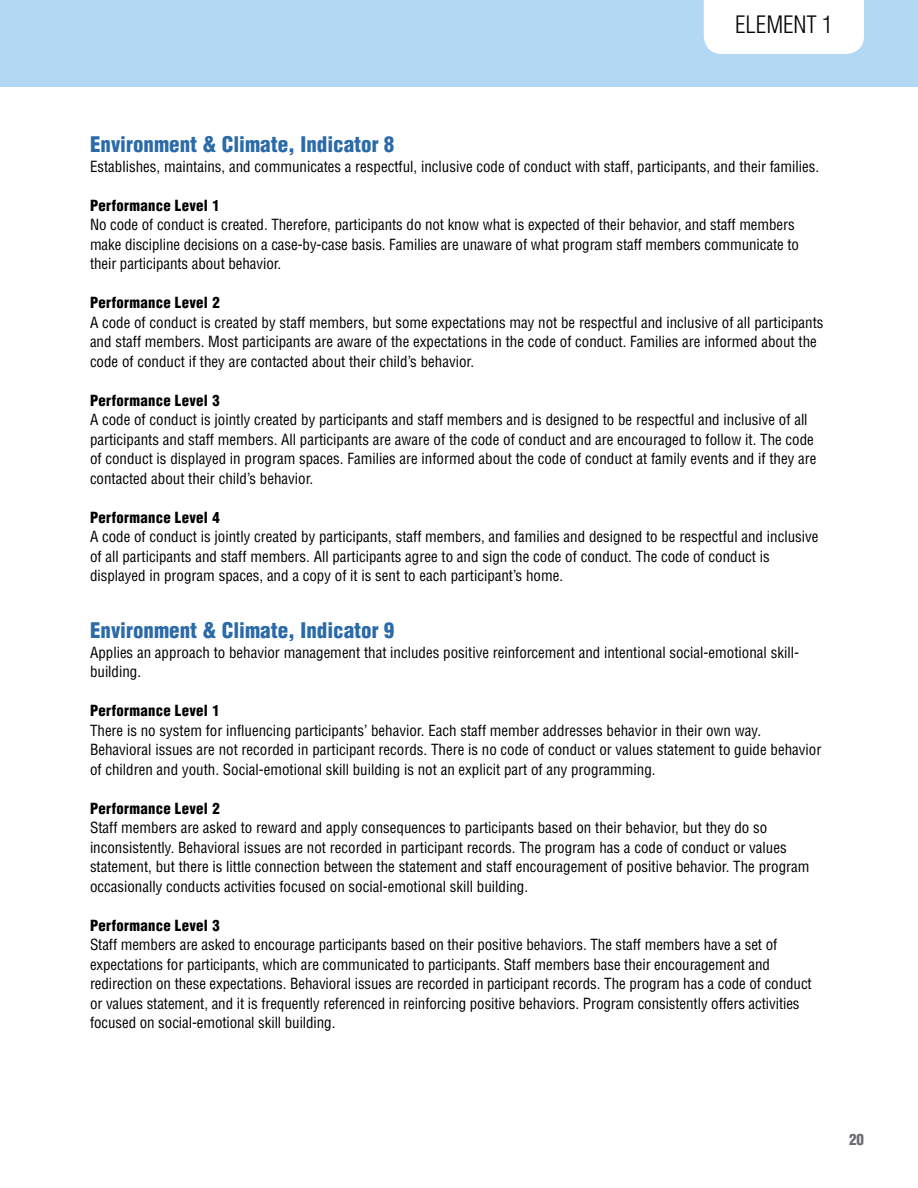
<style>
.page{position:relative;width:918px;height:1188px;background:#fff}
.page>*{position:absolute;margin:0;border:0;box-sizing:border-box;transform-origin:0 0}
.t1{font:300 condensed 23.4px "Helvetica LT Std";color:#000}
.t2{font:900 condensed 21px "Helvetica LT Std";color:#2b6aa8}
.t3{font:condensed 15px/19.5px "Helvetica LT Std";color:#000}
.t4{font:900 condensed 15px "Helvetica LT Std";letter-spacing:.02em;color:#000}
.t5{font:900 condensed 15px "Helvetica LT Std";color:#6d6e71}
</style>
<div class="page">
<div style="left:0;top:0;width:918px;height:86px;background:#b2d8f3"></div>
<div style="left:704px;top:0;width:160px;height:54px;background:#fff"></div>
<h1 class="t1" style="left:735px;top:10px;width:99px">ELEMENT 1</h1>
<h2 class="t2" style="left:90px;top:131px;width:306px">Environment &amp; Climate, Indicator 8</h2>
<p class="t3" style="left:90px;top:156px;width:731px">Establishes, maintains, and communicates a respectful, inclusive code of conduct with staff, participants, and their families.</p>
<p class="t4" style="left:90px;top:196px;width:131px">Performance Level 1</p>
<p class="t3" style="left:90px;top:215px;width:710px">No code of conduct is created. Therefore, participants do not know what is expected of their behavior, and staff members make discipline decisions on a case-by-case basis. Families are unaware of what program staff members communicate to their participants about behavior.</p>
<p class="t4" style="left:90px;top:293px;width:131px">Performance Level 2</p>
<p class="t3" style="left:90px;top:312px;width:735px">A code of conduct is created by staff members, but some expectations may not be respectful and inclusive of all participants and staff members. Most participants are aware of the expectations in the code of conduct. Families are informed about the code of conduct if they are contacted about their child’s behavior.</p>
<p class="t4" style="left:90px;top:391px;width:131px">Performance Level 3</p>
<p class="t3" style="left:90px;top:410px;width:728px">A code of conduct is jointly created by participants and staff members and is designed to be respectful and inclusive of all participants and staff members. All participants are aware of the code of conduct and are encouraged to follow it. The code of conduct is displayed in program spaces. Families are informed about the code of conduct at family events and if they are contacted about their child’s behavior.</p>
<p class="t4" style="left:90px;top:508px;width:131px">Performance Level 4</p>
<p class="t3" style="left:90px;top:527px;width:730px">A code of conduct is jointly created by participants, staff members, and families and designed to be respectful and inclusive of all participants and staff members. All participants agree to and sign the code of conduct. The code of conduct is displayed in program spaces, and a copy of it is sent to each participant’s home.</p>
<h2 class="t2" style="left:90px;top:617px;width:306px">Environment &amp; Climate, Indicator 9</h2>
<p class="t3" style="left:90px;top:642px;width:711px">Applies an approach to behavior management that includes positive reinforcement and intentional social-emotional skill&shy;building.</p>
<p class="t4" style="left:90px;top:701px;width:131px">Performance Level 1</p>
<p class="t3" style="left:90px;top:720px;width:733px">There is no system for influencing participants’ behavior. Each staff member addresses behavior in their own way.<br>Behavioral issues are not recorded in participant records. There is no code of conduct or values statement to guide behavior of children and youth. Social-emotional skill building is not an explicit part of any programming.</p>
<p class="t4" style="left:90px;top:799px;width:131px">Performance Level 2</p>
<p class="t3" style="left:90px;top:818px;width:721px">Staff members are asked to reward and apply consequences to participants based on their behavior, but they do so inconsistently. Behavioral issues are not recorded in participant records. The program has a code of conduct or values statement, but there is little connection between the statement and staff encouragement of positive behavior. The program occasionally conducts activities focused on social-emotional skill building.</p>
<p class="t4" style="left:90px;top:916px;width:131px">Performance Level 3</p>
<p class="t3" style="left:90px;top:935px;width:723px">Staff members are asked to encourage participants based on their positive behaviors. The staff members have a set of expectations for participants, which are communicated to participants. Staff members base their encouragement and redirection on these expectations. Behavioral issues are recorded in participant records. The program has a code of conduct or values statement, and it is frequently referenced in reinforcing positive behaviors. Program consistently offers activities focused on social-emotional skill building.</p>
<p class="t5" style="left:849px;top:1130px;width:16px">20</p>
</div>
